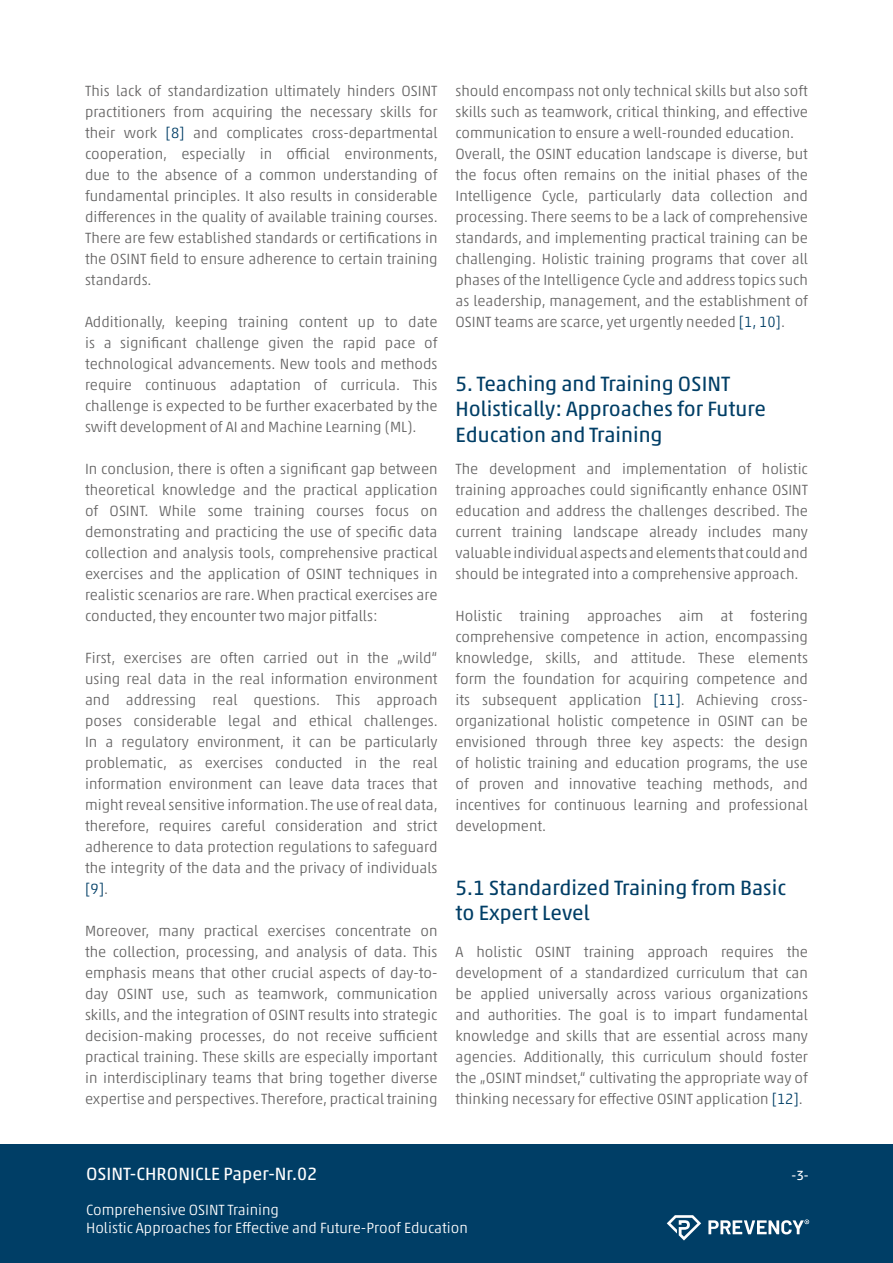
<style>
.page{position:relative;width:893px;height:1263px;background:#fff}
.page>*{position:absolute;margin:0;border:0;box-sizing:border-box;transform-origin:0 0}
.Fließtext_Überschrift{font:21px/25.5px "Akko Pro";color:#003e66}
.t1{font:18px "Akko Pro";color:#fff}
.Fließtext{font:300 15px/21px "Akko Pro";color:#646363;text-align:justify}
.t2{font:300 15px/18px "Akko Pro";color:#fff}
.t3{font:13.5px "Akko Pro";color:#fff}
.s1{color:#003e66}
</style>
<div class="page">
<div style="left:0;top:1144px;width:893px;height:119px;background:#003e66"></div>
<svg style="left:667px;top:1215px;width:34px;height:25px"></svg>
<svg style="left:708px;top:1219px;width:101px;height:15px"></svg>
<p class="Fließtext" style="left:85px;top:80px;width:354px">This lack of standardization ultimately hinders OSINT practitioners from acquiring the necessary skills for their work <span class="s1">[8]</span> and complicates cross-departmental cooperation, especially in official environments, due to the absence of a common understanding of fundamental principles. It also results in considerable differences in the quality of available training courses.<br>There are few established standards or certifications in the OSINT field to ensure adherence to certain training standards.</p>
<p class="Fließtext" style="left:85px;top:311px;width:354px">Additionally, keeping training content up to date is a significant challenge given the rapid pace of technological advancements. New tools and methods require continuous adaptation of curricula. This challenge is expected to be further exacerbated by the swift development of AI and Machine Learning (ML).</p>
<p class="Fließtext" style="left:85px;top:458px;width:354px">In conclusion, there is often a significant gap between theoretical knowledge and the practical application of OSINT. While some training courses focus on demonstrating and practicing the use of specific data collection and analysis tools, comprehensive practical exercises and the application of OSINT techniques in realistic scenarios are rare. When practical exercises are conducted, they encounter two major pitfalls:</p>
<p class="Fließtext" style="left:85px;top:647px;width:354px">First, exercises are often carried out in the „wild“ using real data in the real information environment and addressing real questions. This approach poses considerable legal and ethical challenges.<br>In a regulatory environment, it can be particularly problematic, as exercises conducted in the real information environment can leave data traces that might reveal sensitive information. The use of real data, therefore, requires careful consideration and strict adherence to data protection regulations to safeguard the integrity of the data and the privacy of individuals <span class="s1">[9]</span>.</p>
<p class="Fließtext" style="left:85px;top:920px;width:354px">Moreover, many practical exercises concentrate on the collection, processing, and analysis of data. This emphasis means that other crucial aspects of day-to&shy;day OSINT use, such as teamwork, communication skills, and the integration of OSINT results into strategic decision-making processes, do not receive sufficient practical training. These skills are especially important in interdisciplinary teams that bring together diverse expertise and perspectives. Therefore, practical training</p>
<p class="Fließtext" style="left:455px;top:80px;width:354px">should encompass not only technical skills but also soft skills such as teamwork, critical thinking, and effective communication to ensure a well-rounded education.</p>
<p class="Fließtext" style="left:455px;top:143px;width:354px">Overall, the OSINT education landscape is diverse, but the focus often remains on the initial phases of the Intelligence Cycle, particularly data collection and processing. There seems to be a lack of comprehensive standards, and implementing practical training can be challenging. Holistic training programs that cover all phases of the Intelligence Cycle and address topics such as leadership, management, and the establishment of OSINT teams are scarce, yet urgently needed <span class="s1">[1, 10]</span>.</p>
<p class="Fließtext_Überschrift" style="left:455px;top:371px;width:312px">5. Teaching and Training OSINT<br>Holistically: Approaches for Future<br>Education and Training</p>
<p class="Fließtext" style="left:455px;top:458px;width:354px">The development and implementation of holistic training approaches could significantly enhance OSINT education and address the challenges described. The current training landscape already includes many valuable individual aspects and elements that could and should be integrated into a comprehensive approach.</p>
<p class="Fließtext" style="left:455px;top:605px;width:354px">Holistic training approaches aim at fostering comprehensive competence in action, encompassing knowledge, skills, and attitude. These elements form the foundation for acquiring competence and its subsequent application <span class="s1">[11]</span>. Achieving cross&shy;organizational holistic competence in OSINT can be envisioned through three key aspects: the design of holistic training and education programs, the use of proven and innovative teaching methods, and incentives for continuous learning and professional development.</p>
<p class="Fließtext_Überschrift" style="left:455px;top:875px;width:332px">5.1 Standardized Training from Basic to Expert Level</p>
<p class="Fließtext" style="left:455px;top:941px;width:354px">A holistic OSINT training approach requires the development of a standardized curriculum that can be applied universally across various organizations and authorities. The goal is to impart fundamental knowledge and skills that are essential across many agencies. Additionally, this curriculum should foster the „OSINT mindset,“ cultivating the appropriate way of thinking necessary for effective OSINT application <span class="s1">[12]</span>.</p>
<p class="t1" style="left:86px;top:1162px;width:233px">OSINT-CHRONICLE Paper-Nr.02</p>
<p class="t3" style="left:791px;top:1167px;width:19px">-3-</p>
<p class="t2" style="left:86px;top:1200px;width:383px">Comprehensive OSINT Training<br>Holistic Approaches for Effective and Future-Proof Education</p>
</div>
